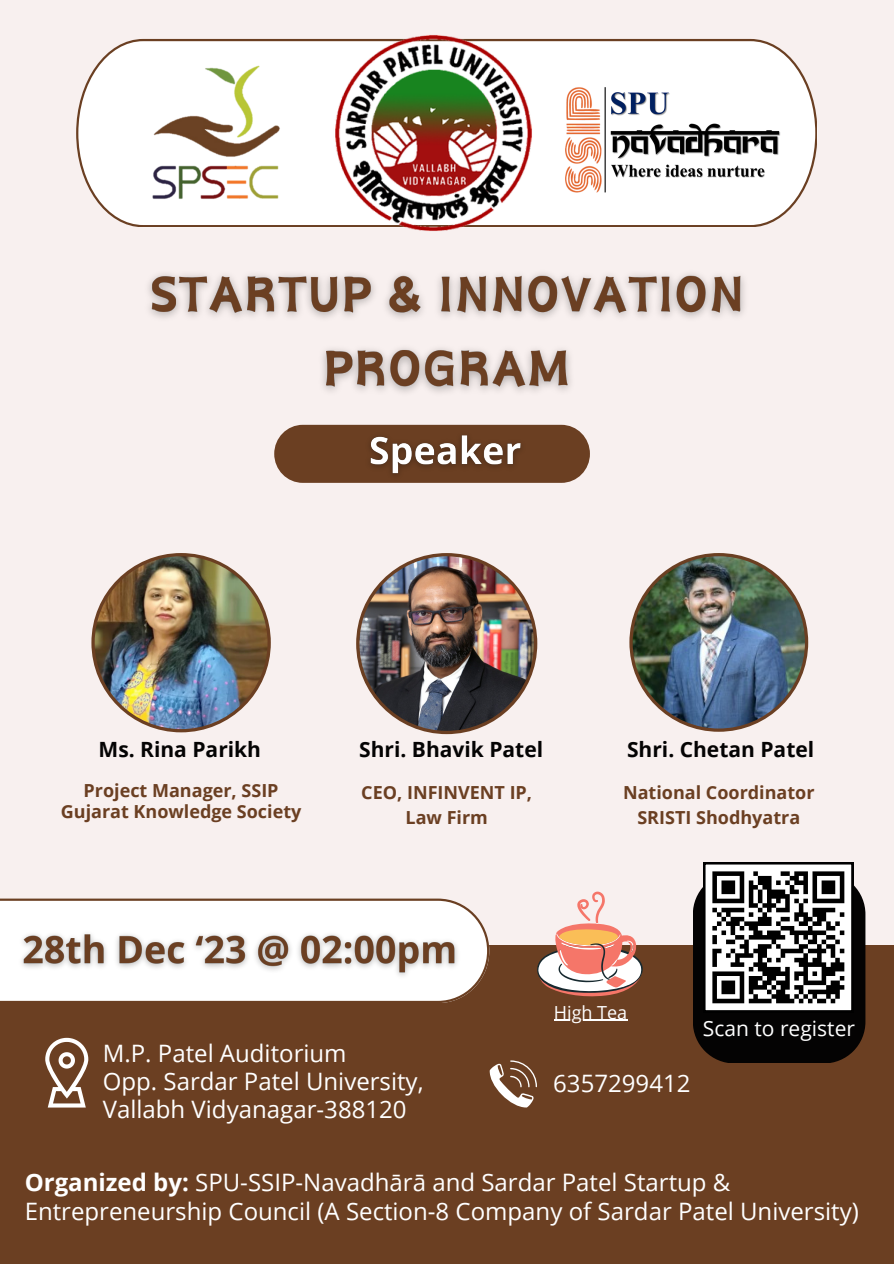
<style>
.page{position:relative;width:894px;height:1264px;background:#fff}
.page>*{position:absolute;margin:0;border:0;box-sizing:border-box;transform-origin:0 0}
.t1{font:24px/28.2px "Open Sans";color:#fff}
.t2{font:700 21px "Open Sans";color:#040303}
.t3{font:21px "Open Sans";color:#fff}
.t4{font:700 18px/24.8px "Open Sans";color:#6b3f22;text-align:center}
.t5{font:18px "Open Sans";color:#fff}
.s1{font-weight:700}
</style>
<div class="page">
<div style="left:0;top:0;width:893px;height:1263px;background:#f8f0ef"></div>
<img style="left:91px;top:553px;width:180px;height:179px">
<img style="left:629px;top:553px;width:179px;height:178px">
<div style="left:0;top:944px;width:893px;height:319px;background:#6b3f22"></div>
<svg style="left:76px;top:39px;width:740px;height:188px"></svg>
<img style="left:333px;top:35px;width:200px;height:196px">
<img style="left:565px;top:74px;width:232px;height:118px">
<img style="left:123px;top:39px;width:186px;height:174px">
<div style="left:274px;top:425px;width:315px;height:58px;background:#6b3f22;border-radius:29px"></div>
<svg style="left:0;top:898px;width:489px;height:105px"></svg>
<svg style="left:489px;top:1060px;width:47px;height:47px"></svg>
<svg style="left:45px;top:1037px;width:43px;height:70px"></svg>
<svg style="left:692px;top:862px;width:173px;height:201px"></svg>
<img style="left:356px;top:553px;width:181px;height:181px">
<svg style="left:537px;top:891px;width:105px;height:105px"></svg>
<img style="left:14px;top:922px;width:451px;height:61px">
<img style="left:148px;top:274px;width:597px;height:119px">
<img style="left:360px;top:424px;width:192px;height:59px">
<hr style="left:553px;top:1019px;width:74px;height:1px;background:#fff">
<h6 class="t2" style="left:98px;top:734px;width:164px">Ms. Rina Parikh</h6>
<h4 class="t2" style="left:626px;top:734px;width:189px">Shri. Chetan Patel</h4>
<h6 class="t4" style="left:61px;top:778px;width:242px;line-height:21.3px">Project Manager, SSIP<br>Gujarat Knowledge Society</h6>
<p class="t4" style="left:623px;top:779px;width:193px">National Coordinator<br>SRISTI Shodhyatra</p>
<p class="t2" style="left:359px;top:734px;width:185px">Shri. Bhavik Patel</p>
<p class="t4" style="left:361px;top:779px;width:172px">CEO, INFINVENT IP,<br>Law Firm</p>
<h4 class="t1" style="left:103px;top:1038px;width:322px">M.P. Patel Auditorium<br>Opp. Sardar Patel University,<br>Vallabh Vidyanagar-388120</h4>
<h3 class="t5" style="left:553px;top:999px;width:75px">High Tea</h3>
<h6 class="t1" style="left:553px;top:1068px;width:139px">6357299412</h6>
<p class="t3" style="left:702px;top:1013px;width:153px">Scan to register</p>
<h4 class="t1" style="left:25px;top:1166px;width:835px;line-height:29.2px"><span class="s1">Organized by:</span> SPU-SSIP-Navadhārā and Sardar Patel Startup &amp;<br>Entrepreneurship Council (A Section-8 Company of Sardar Patel University)</h4>
</div>
